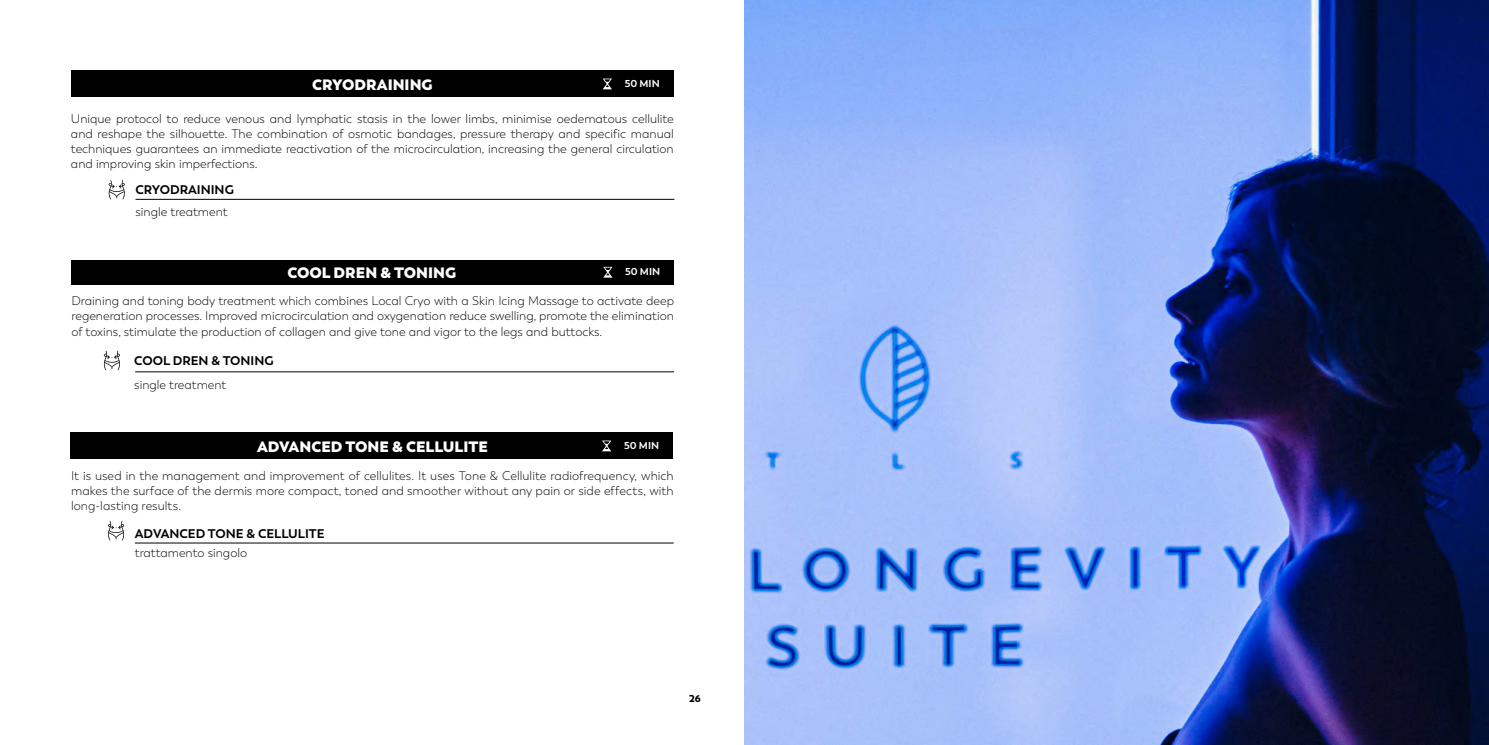
<style>
.page{position:relative;width:1489px;height:745px;background:#fff}
.page>*{position:absolute;margin:0;border:0;box-sizing:border-box;transform-origin:0 0}
.t1{font:800 15px "Trenda";color:#fff}
.t2{font:300 12.5px/15px "Trenda";color:#000;text-align:justify}
.t3{font:700 12.5px "Trenda";color:#000}
.t4{font:700 10px "Trenda";color:#fff}
.t5{font:900 10px "Trenda";color:#000}
</style>
<div class="page">
<div style="left:70px;top:432px;width:603px;height:26px;background:#000"></div>
<svg style="left:602px;top:440px;width:9px;height:11px"></svg>
<hr style="left:135px;top:542px;width:538px;height:1px;background:#000">
<svg style="left:108px;top:521px;width:16px;height:19px"></svg>
<div style="left:71px;top:260px;width:603px;height:25px;background:#000"></div>
<svg style="left:603px;top:267px;width:9px;height:10px"></svg>
<hr style="left:135px;top:371px;width:539px;height:1px;background:#000">
<svg style="left:103px;top:350px;width:17px;height:20px"></svg>
<img style="left:744px;top:0;width:744px;height:744px">
<div style="left:71px;top:71px;width:602px;height:26px;background:#000"></div>
<svg style="left:602px;top:78px;width:10px;height:11px"></svg>
<hr style="left:135px;top:199px;width:539px;height:1px;background:#000">
<svg style="left:108px;top:180px;width:17px;height:19px"></svg>
<p class="t1" style="left:312px;top:74px;width:122px">CRYODRAINING</p>
<p class="t4" style="left:624px;top:77px;width:36px">50 MIN</p>
<p class="t2" style="left:71px;top:111px;width:604px">Unique protocol to reduce venous and lymphatic stasis in the lower limbs, minimise oedematous cellulite and reshape the silhouette. The combination of osmotic bandages, pressure therapy and specific manual techniques guarantees an immediate reactivation of the microcirculation, increasing the general circulation and improving skin imperfections.</p>
<p class="t3" style="left:135px;top:181px;width:100px">CRYODRAINING</p>
<p class="t2" style="left:135px;top:204px;width:94px">single treatment</p>
<p class="t1" style="left:287px;top:262px;width:170px">COOL DREN &amp; TONING</p>
<p class="t4" style="left:625px;top:265px;width:36px">50 MIN</p>
<p class="t2" style="left:72px;top:293px;width:604px">Draining and toning body treatment which combines Local Cryo with a Skin Icing Massage to activate deep regeneration processes. Improved microcirculation and oxygenation reduce swelling, promote the elimination of toxins, stimulate the production of collagen and give tone and vigor to the legs and buttocks.</p>
<p class="t3" style="left:134px;top:352px;width:141px">COOL DREN &amp; TONING</p>
<p class="t2" style="left:134px;top:377px;width:94px">single treatment</p>
<p class="t1" style="left:257px;top:436px;width:232px">ADVANCED TONE &amp; CELLULITE</p>
<p class="t4" style="left:624px;top:439px;width:36px">50 MIN</p>
<p class="t2" style="left:71px;top:468px;width:604px">It is used in the management and improvement of cellulites. It uses Tone &amp; Cellulite radiofrequency, which makes the surface of the dermis more compact, toned and smoother without any pain or side effects, with long-lasting results.</p>
<p class="t2" style="left:135px;top:545px;width:114px">trattamento singolo</p>
<p class="t3" style="left:135px;top:525px;width:191px">ADVANCED TONE &amp; CELLULITE</p>
<p class="t5" style="left:689px;top:691px;width:13px">26</p>
</div>
